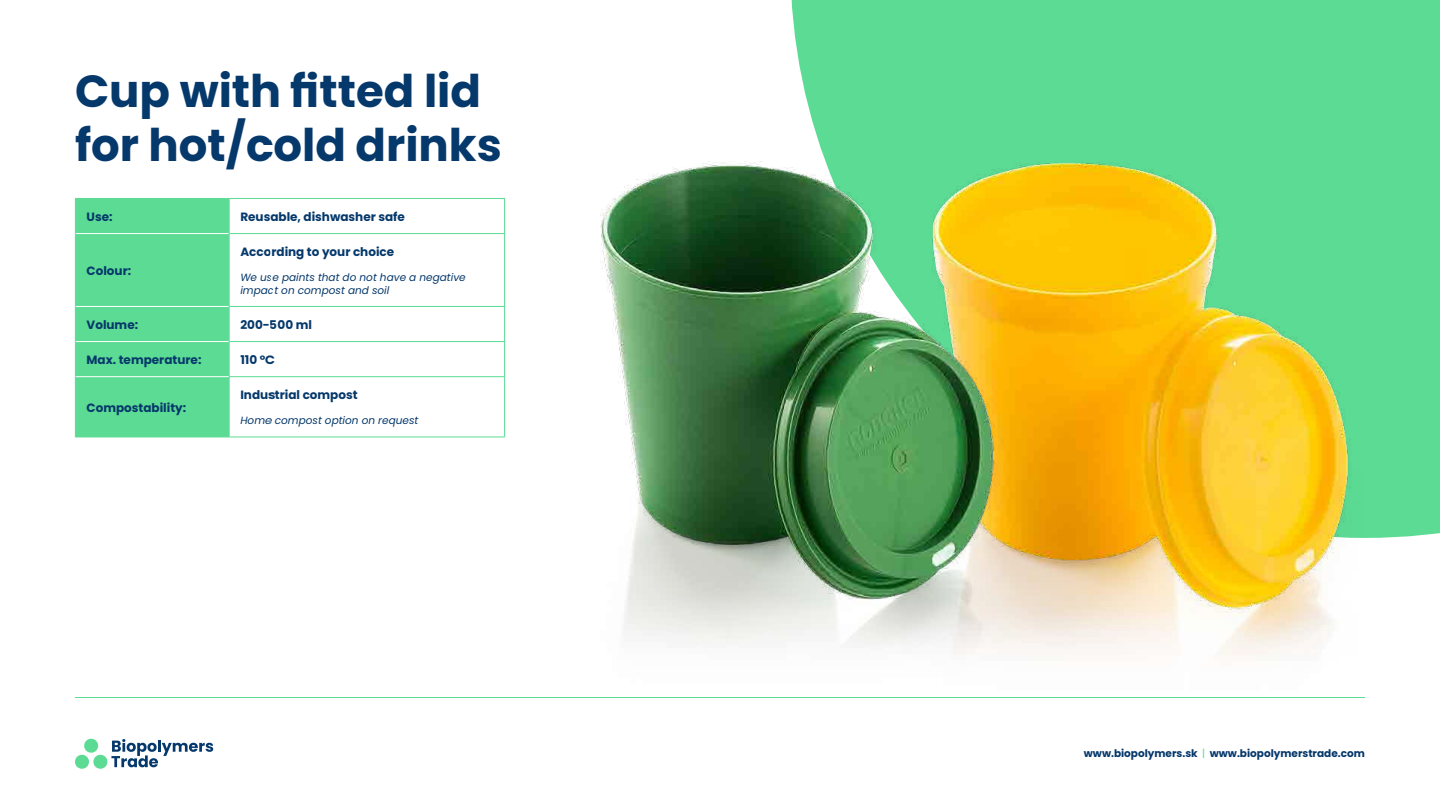
<style>
.page{position:relative;width:1440px;height:810px;background:#fff}
.page>*{position:absolute;margin:0;border:0;box-sizing:border-box;transform-origin:0 0}
.t1{font:700 45px/54px "Poppins";color:#05386b}
.t2{font:700 12px "Poppins";color:#05386b}
.t3{font:italic 10.5px/12.6px "Poppins";color:#05386b}
.t4{font:700 10.5px "Poppins";color:#05386b}
.s1{font-weight:400;color:#5cdb94}
</style>
<div class="page">
<svg style="left:75px;top:739px;width:138px;height:30px"></svg>
<hr style="left:75px;top:697px;width:1290px;height:1px;background:#5cdb94">
<div style="left:791px;top:0;width:649px;height:31px;background:#5cdb94"></div>
<div style="left:76px;top:199px;width:153px;height:238px;background:#5cdb94"></div>
<hr style="left:75px;top:198px;width:154px;height:1px;background:#5cdb94">
<hr style="left:75px;top:199px;width:1px;height:35px;background:#5cdb94">
<hr style="left:229px;top:198px;width:276px;height:1px;background:#5cdb94">
<hr style="left:75px;top:234px;width:1px;height:72px;background:#5cdb94">
<hr style="left:229px;top:233px;width:276px;height:1px;background:#5cdb94">
<hr style="left:75px;top:306px;width:1px;height:36px;background:#5cdb94">
<hr style="left:229px;top:306px;width:276px;height:1px;background:#5cdb94">
<hr style="left:75px;top:342px;width:1px;height:35px;background:#5cdb94">
<hr style="left:229px;top:341px;width:276px;height:1px;background:#5cdb94">
<hr style="left:75px;top:377px;width:1px;height:60px;background:#5cdb94">
<hr style="left:229px;top:376px;width:276px;height:1px;background:#5cdb94">
<hr style="left:229px;top:437px;width:276px;height:1px;background:#5cdb94">
<hr style="left:76px;top:233px;width:153px;height:1px;background:#fff">
<hr style="left:76px;top:306px;width:153px;height:1px;background:#fff">
<hr style="left:76px;top:341px;width:153px;height:1px;background:#fff">
<hr style="left:76px;top:376px;width:153px;height:1px;background:#fff">
<hr style="left:229px;top:199px;width:1px;height:34px;background:#5cdb94">
<hr style="left:229px;top:234px;width:1px;height:72px;background:#5cdb94">
<hr style="left:229px;top:307px;width:1px;height:34px;background:#5cdb94">
<hr style="left:229px;top:342px;width:1px;height:34px;background:#5cdb94">
<hr style="left:229px;top:377px;width:1px;height:60px;background:#5cdb94">
<hr style="left:75px;top:437px;width:154px;height:1px;background:#5cdb94">
<img style="left:794px;top:31px;width:646px;height:601px">
<img style="left:270px;top:41px;width:1052px;height:614px">
<h1 class="t1" style="left:75px;top:64px;width:428px">Cup with fitted lid for hot/cold drinks</h1>
<p class="t2" style="left:87px;top:210px;width:27px">Use:</p>
<p class="t2" style="left:240px;top:210px;width:166px">Reusable, dishwasher safe</p>
<p class="t2" style="left:87px;top:264px;width:46px">Colour:</p>
<p class="t2" style="left:240px;top:245px;width:155px">According to your choice</p>
<p class="t3" style="left:240px;top:271px;width:227px">We use paints that do not have a negative impact on compost and soil</p>
<p class="t2" style="left:87px;top:318px;width:53px">Volume:</p>
<p class="t2" style="left:240px;top:318px;width:73px">200-500 ml</p>
<p class="t2" style="left:87px;top:353px;width:116px">Max. temperature:</p>
<p class="t2" style="left:240px;top:353px;width:36px">110 °C</p>
<p class="t2" style="left:87px;top:400px;width:101px">Compostability:</p>
<p class="t2" style="left:240px;top:388px;width:119px">Industrial compost</p>
<p class="t3" style="left:240px;top:414px;width:180px">Home compost option on request</p>
<p class="t4" style="left:1084px;top:748px;width:283px">www.biopolymers.sk <span class="s1">|</span> www.biopolymerstrade.com</p>
</div>
